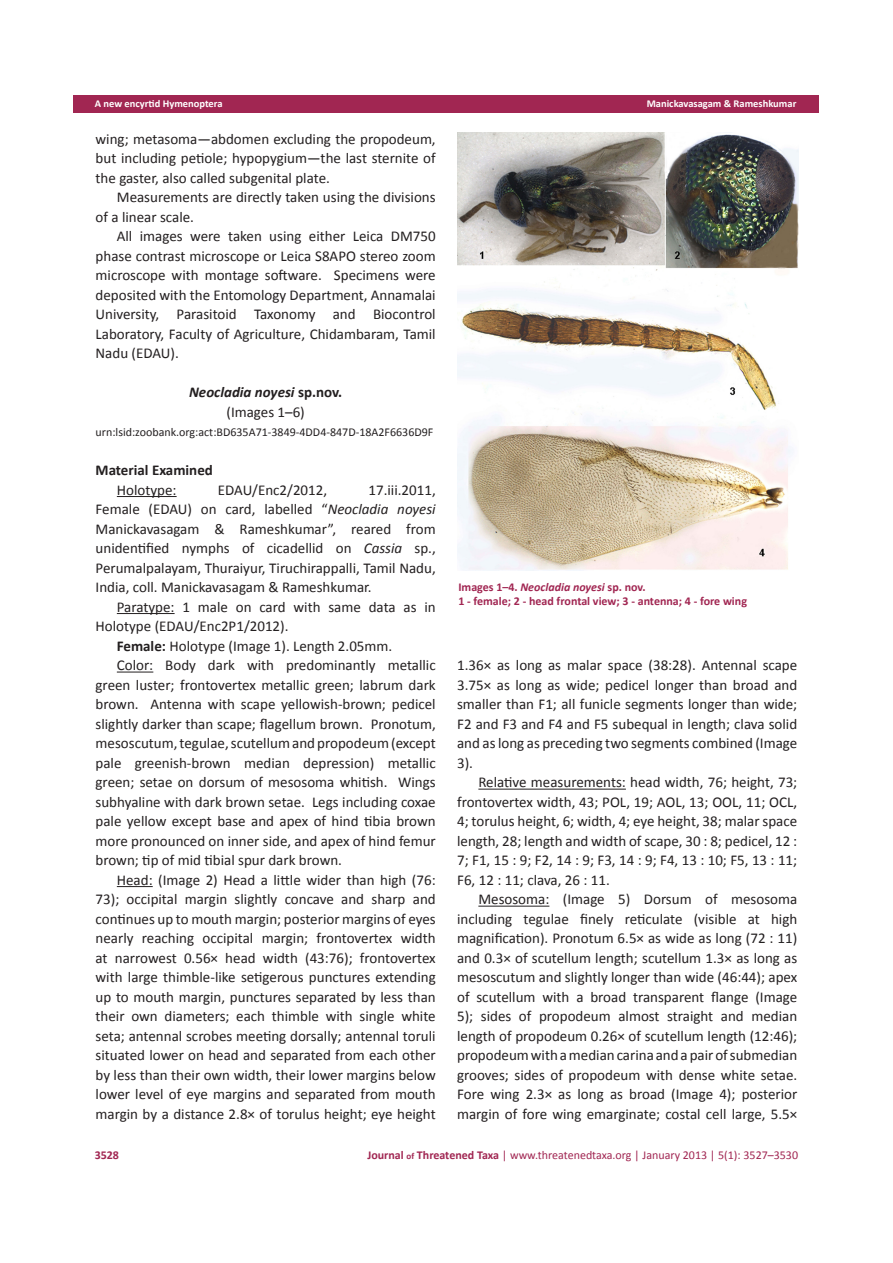
<style>
.page{position:relative;width:893px;height:1263px;background:#fff}
.page>*{position:absolute;margin:0;border:0;box-sizing:border-box;transform-origin:0 0}
.t1{font:15px/19.5px "Calibri";color:#231f20;text-align:justify}
.t2{font:italic 700 15px "Calibri";color:#231f20}
.t3{font:700 15px "Calibri";color:#231f20}
.t4{font:700 12px "Calibri";color:#a12652}
.t5{font:12px "Calibri";color:#a12652}
.t6{font:12px "Calibri";color:#231f20}
.t7{font:700 10.5px "Calibri";color:#fff}
.s1{font-style:normal}
.s2{font-style:italic}
.s3{font-weight:700}
.s4{font-weight:700;font-size:9px}
</style>
<div class="page">
<div style="left:74px;top:96px;width:745px;height:17px;background:#a12652"></div>
<hr style="left:117px;top:496px;width:60px;height:1px;background:#231f20">
<hr style="left:117px;top:613px;width:58px;height:1px;background:#231f20">
<hr style="left:117px;top:671px;width:36px;height:1px;background:#231f20">
<hr style="left:117px;top:886px;width:36px;height:1px;background:#231f20">
<hr style="left:478px;top:789px;width:148px;height:1px;background:#231f20">
<hr style="left:478px;top:906px;width:71px;height:1px;background:#231f20">
<img style="left:457px;top:132px;width:341px;height:438px">
<p class="t7" style="left:95px;top:97px;width:129px">A new encyrtid Hymenoptera</p>
<p class="t7" style="left:647px;top:97px;width:151px">Manickavasagam &amp; Rameshkumar</p>
<p class="t1" style="left:96px;top:129px;width:342px">wing; metasoma—abdomen excluding the propodeum, but including petiole; hypopygium—the last sternite of the gaster, also called subgenital plate.</p>
<p class="t1" style="left:96px;top:188px;width:342px;text-indent:21px">Measurements are directly taken using the divisions of a linear scale.</p>
<p class="t1" style="left:96px;top:227px;width:342px;text-indent:21px">All images were taken using either Leica DM750 phase contrast microscope or Leica S8APO stereo zoom microscope with montage software. Specimens were deposited with the Entomology Department, Annamalai University, Parasitoid Taxonomy and Biocontrol Laboratory, Faculty of Agriculture, Chidambaram, Tamil Nadu (EDAU).</p>
<p class="t2" style="left:189px;top:383px;width:155px">Neocladia noyesi <span class="s1">sp.nov.</span></p>
<p class="t1" style="left:226px;top:402px;width:80px">(Images 1–6)</p>
<p class="t6" style="left:96px;top:425px;width:339px">urn:lsid:zoobank.org:act:BD635A71-3849-4DD4-847D-18A2F6636D9F</p>
<p class="t3" style="left:96px;top:461px;width:119px">Material Examined</p>
<p class="t1" style="left:117px;top:480px;width:61px">Holotype:</p>
<p class="t1" style="left:218px;top:480px;width:111px">EDAU/Enc2/2012,</p>
<p class="t1" style="left:96px;top:480px;width:342px;text-indent:273px">17.iii.2011, Female (EDAU) on card, labelled “<span class="s2">Neocladia noyesi </span>Manickavasagam &amp; Rameshkumar”, reared from unidentified nymphs of cicadellid on <span class="s2">Cassia</span> sp., Perumalpalayam, Thuraiyur, Tiruchirappalli, Tamil Nadu, India, coll. Manickavasagam &amp; Rameshkumar.</p>
<p class="t1" style="left:96px;top:597px;width:342px;text-indent:21px">Paratype: 1 male on card with same data as in<br>Holotype (EDAU/Enc2P1/2012).</p>
<p class="t1" style="left:117px;top:636px;width:277px"><span class="s3">Female:</span> Holotype (Image 1). Length 2.05mm.</p>
<p class="t1" style="left:96px;top:656px;width:342px;text-indent:21px">Color: Body dark with predominantly metallic green luster; frontovertex metallic green; labrum dark brown. Antenna with scape yellowish-brown; pedicel slightly darker than scape; flagellum brown. Pronotum, mesoscutum, tegulae, scutellum and propodeum (except pale greenish-brown median depression) metallic green; setae on dorsum of mesosoma whitish. Wings subhyaline with dark brown setae. Legs including coxae pale yellow except base and apex of hind tibia brown more pronounced on inner side, and apex of hind femur brown; tip of mid tibial spur dark brown.</p>
<p class="t1" style="left:96px;top:870px;width:342px;text-indent:21px">Head: (Image 2) Head a little wider than high (76:<br>73); occipital margin slightly concave and sharp and continues up to mouth margin; posterior margins of eyes nearly reaching occipital margin; frontovertex width at narrowest 0.56× head width (43:76); frontovertex with large thimble-like setigerous punctures extending up to mouth margin, punctures separated by less than their own diameters; each thimble with single white seta; antennal scrobes meeting dorsally; antennal toruli situated lower on head and separated from each other by less than their own width, their lower margins below lower level of eye margins and separated from mouth margin by a distance 2.8× of torulus height; eye height</p>
<p class="t4" style="left:458px;top:579px;width:189px">Images 1–4. <span class="s2">Neocladia noyesi</span> sp. nov.</p>
<p class="t4" style="left:458px;top:593px;width:290px">1 - female; 2 - head frontal view; 3 - antenna; 4 - fore wing</p>
<p class="t1" style="left:457px;top:656px;width:342px">1.36× as long as malar space (38:28). Antennal scape 3.75× as long as wide; pedicel longer than broad and smaller than F1; all funicle segments longer than wide; F2 and F3 and F4 and F5 subequal in length; clava solid and as long as preceding two segments combined (Image 3).</p>
<p class="t1" style="left:457px;top:773px;width:342px;text-indent:21px">Relative measurements: head width, 76; height, 73; frontovertex width, 43; POL, 19; AOL, 13; OOL, 11; OCL, 4; torulus height, 6; width, 4; eye height, 38; malar space length, 28; length and width of scape, 30 : 8; pedicel, 12 :<br>7; F1, 15 : 9; F2, 14 : 9; F3, 14 : 9; F4, 13 : 10; F5, 13 : 11; F6, 12 : 11; clava, 26 : 11.</p>
<p class="t1" style="left:457px;top:890px;width:342px;text-indent:21px">Mesosoma: (Image 5) Dorsum of mesosoma including tegulae finely reticulate (visible at high magnification). Pronotum 6.5× as wide as long (72 : 11) and 0.3× of scutellum length; scutellum 1.3× as long as mesoscutum and slightly longer than wide (46:44); apex of scutellum with a broad transparent flange (Image 5); sides of propodeum almost straight and median length of propodeum 0.26× of scutellum length (12:46); propodeum with a median carina and a pair of submedian grooves; sides of propodeum with dense white setae.<br>Fore wing 2.3× as long as broad (Image 4); posterior margin of fore wing emarginate; costal cell large, 5.5×</p>
<p class="t4" style="left:95px;top:1148px;width:26px">3528</p>
<p class="t5" style="left:367px;top:1148px;width:432px"><span class="s3">Journal</span> <span class="s4">of</span> <span class="s3">Threatened Taxa</span> | www.threatenedtaxa.org | January 2013 | 5(1): 3527–3530</p>
</div>
